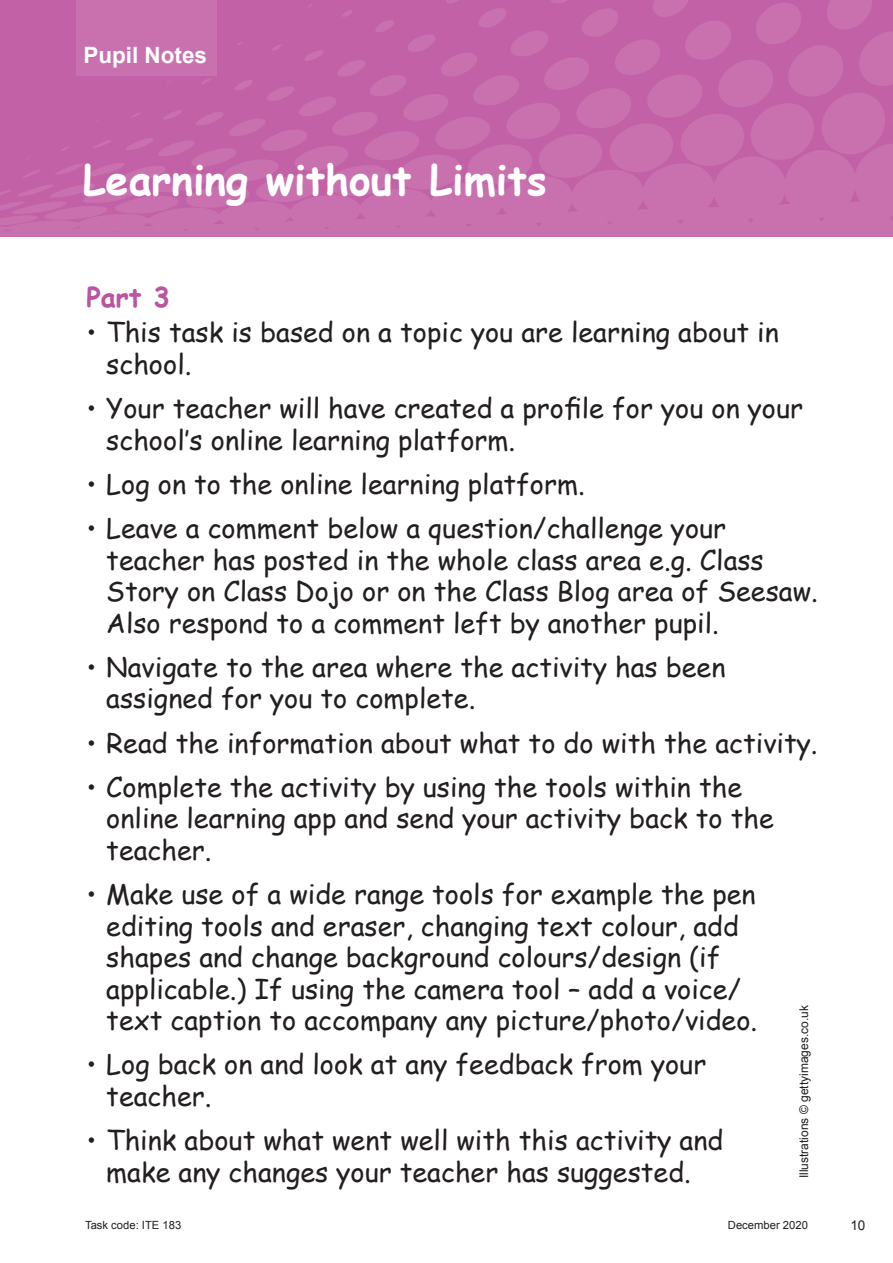
<style>
.page{position:relative;width:893px;height:1263px;background:#fff}
.page>*{position:absolute;margin:0;border:0;box-sizing:border-box;transform-origin:0 0}
.t1{font:700 41.25px "Comic Sans MS";color:#fff}
.Bullet_in_table{font:27px/31.5px "Comic Sans MS";color:#231f20}
.Bullet_in_table-2{font:700 27px "Comic Sans MS";color:#bc55a1}
.t2{font:700 22.5px "Arial";color:#fff}
.t3{font:13.5px "Arial";color:#231f20}
.t4{font:12px "Arial";color:#231f20}
.t5{font:11.25px "Arial";color:#231f20}
</style>
<div class="page">
<svg style="left:0;top:0;width:893px;height:237px;background:#c568a9"></svg>
<div style="left:77px;top:0;width:140px;height:75px;background:#c971ae"></div>
<p class="t2" style="left:83px;top:40px;width:125px">Pupil Notes</p>
<h1 class="t1" style="left:83px;top:149px;width:465px">Learning without Limits</h1>
<p class="Bullet_in_table-2" style="left:87px;top:277px;width:85px">Part 3</p>
<p class="Bullet_in_table" style="left:106px;top:316px;width:674px;text-indent:-20px">• This task is based on a topic you are learning about in school.</p>
<p class="Bullet_in_table" style="left:106px;top:392px;width:698px;text-indent:-20px">• Your teacher will have created a profile for you on your school’s online learning platform.</p>
<p class="Bullet_in_table" style="left:87px;top:467px;width:500px">• Log on to the online learning platform.</p>
<p class="Bullet_in_table" style="left:106px;top:512px;width:713px;text-indent:-20px">• Leave a comment below a question/challenge your teacher has posted in the whole class area e.g. Class Story on Class Dojo or on the Class Blog area of Seesaw.<br>Also respond to a comment left by another pupil.</p>
<p class="Bullet_in_table" style="left:106px;top:650px;width:621px;text-indent:-20px">• Navigate to the area where the activity has been assigned for you to complete.</p>
<p class="Bullet_in_table" style="left:87px;top:726px;width:732px">• Read the information about what to do with the activity.</p>
<p class="Bullet_in_table" style="left:106px;top:770px;width:669px;text-indent:-20px">• Complete the activity by using the tools within the online learning app and send your activity back to the teacher.</p>
<p class="Bullet_in_table" style="left:106px;top:878px;width:652px;text-indent:-20px">• Make use of a wide range tools for example the pen editing tools and eraser, changing text colour, add shapes and change background colours/design (if applicable.) If using the camera tool – add a voice/ text caption to accompany any picture/photo/video.</p>
<p class="Bullet_in_table" style="left:106px;top:1048px;width:601px;text-indent:-20px">• Log back on and look at any feedback from your teacher.</p>
<p class="Bullet_in_table" style="left:87px;top:1124px;width:638px;text-align:center">• Think about what went well with this activity and make any changes your teacher has suggested.</p>
<p class="t4" style="left:796px;top:1178px;width:174px;rotate:-90deg">Illustrations © gettyimages.co.uk</p>
<p class="t5" style="left:85px;top:1217px;width:98px">Task code: ITE 183</p>
<p class="t5" style="left:728px;top:1217px;width:82px">December 2020</p>
<p class="t3" style="left:850px;top:1217px;width:17px">10</p>
</div>
